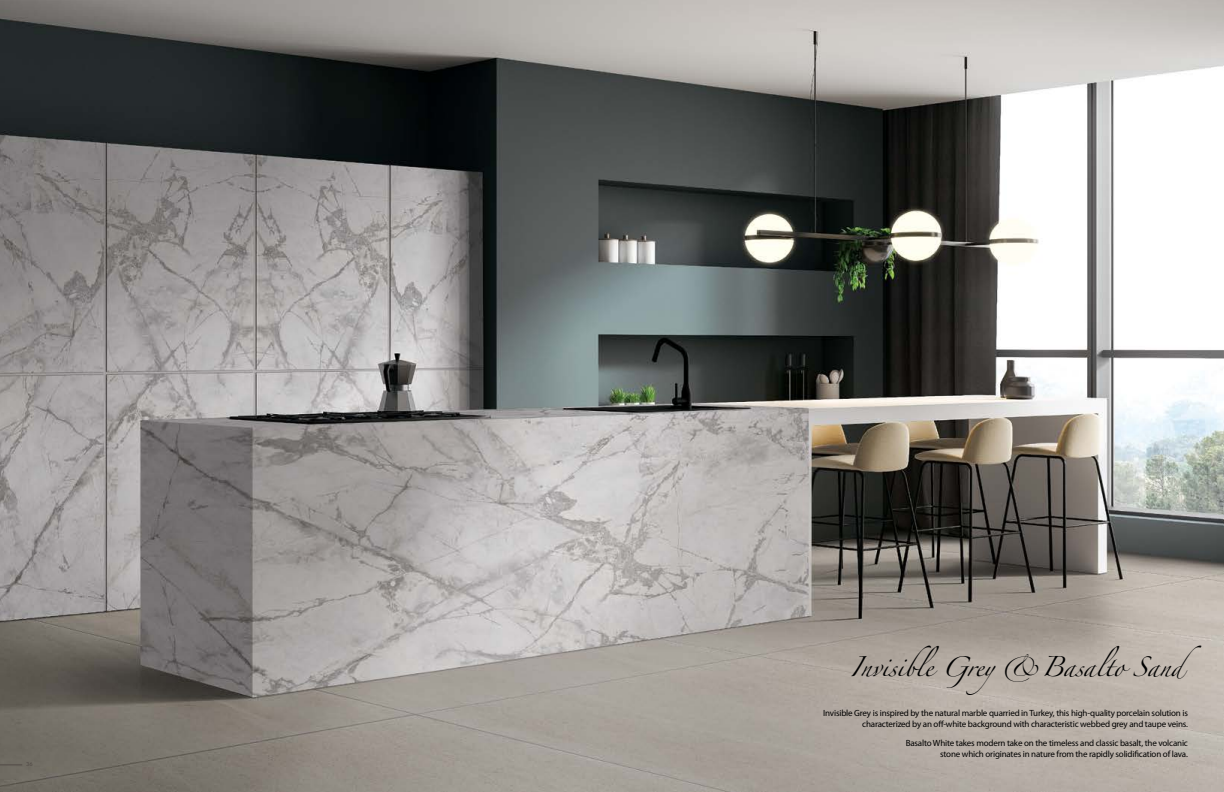
<style>
.page{position:relative;width:1224px;height:792px;background:#fff}
.page>*{position:absolute;margin:0;border:0;box-sizing:border-box;transform-origin:0 0}
.t1{font:18px "Zapfino";letter-spacing:-.02em;color:#000}
.t2{font:9px/10.8px "Myriad Pro";letter-spacing:-.02em;color:#000;text-align:right}
.t3{font:6px "Tw Cen";color:#514a46}
</style>
<div class="page">
<img style="left:0;top:0;width:1224px;height:792px">
<svg style="left:0;top:765px;width:22px;height:1px"></svg>
<p class="t3" style="left:26px;top:761px;width:8px">36</p>
<h1 class="t1" style="left:850px;top:659px;width:353px">Invisible Grey&amp;Basalto Sand</h1>
<p class="t2" style="left:823px;top:707px;width:366px">Invisible Grey is inspired by the natural marble quarried in Turkey, this high-quality porcelain solution is characterized by an off-white background with characteristic webbed grey and taupe veins.</p>
<p class="t2" style="left:906px;top:737px;width:284px">Basalto White takes modern take on the timeless and classic basalt, the volcanic stone which originates in nature from the rapidly solidification of lava.</p>
</div>
